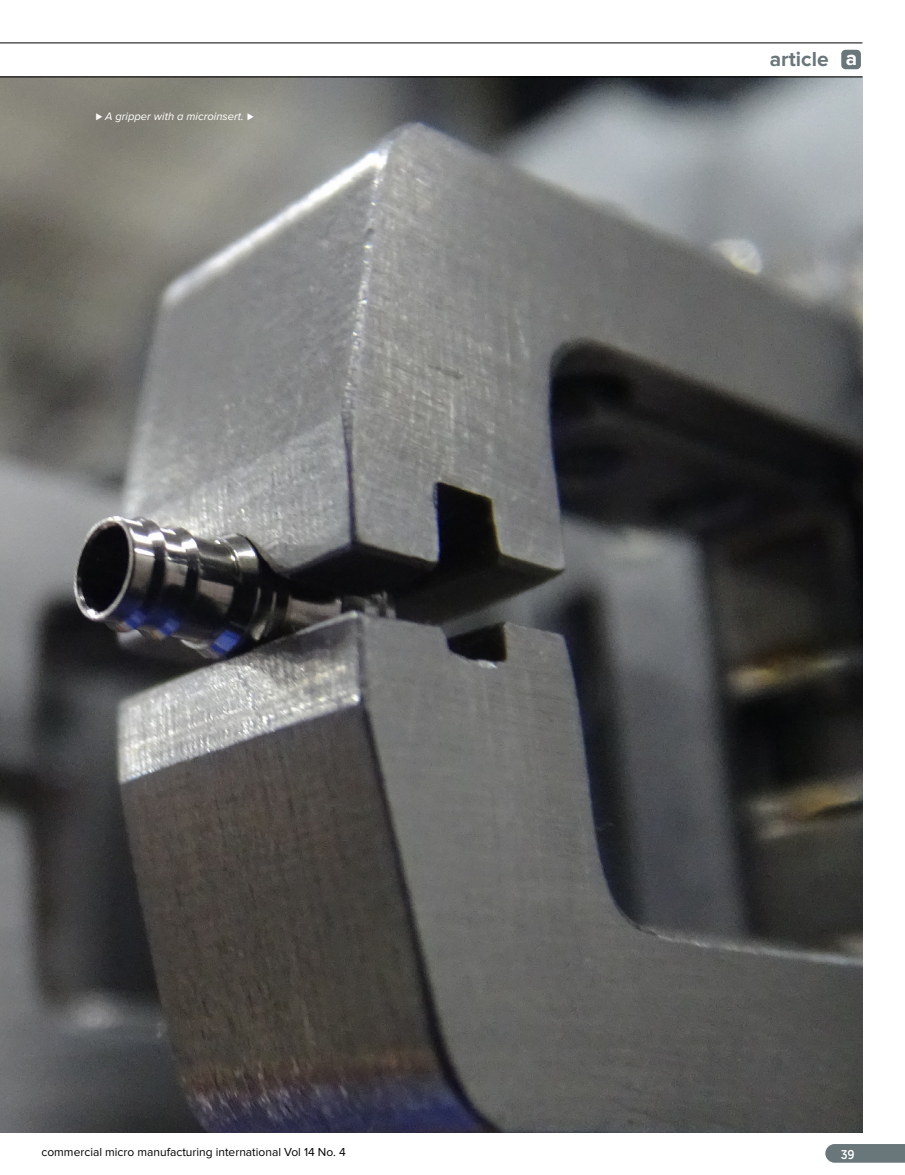
<style>
.page{position:relative;width:905px;height:1175px;background:#fff}
.page>*{position:absolute;margin:0;border:0;box-sizing:border-box;transform-origin:0 0}
.t1{font:700 21px "Proxima Nova";color:#69767a}
.t2{font:12.75px "Geomanist";color:#fff}
.t3{font:12px "Proxima Nova";color:#000}
.t4{font:italic 11.25px "Proxima Nova";color:#fff}
.s1{color:#fff}
</style>
<div class="page">
<svg style="left:825px;top:1144px;width:79px;height:18px"></svg>
<img style="left:0;top:78px;width:862px;height:1054px">
<div style="left:841px;top:50px;width:19px;height:19px;background:#69767a;border-radius:4px"></div>
<hr style="left:0;top:43px;width:862px;height:1px;background:#000">
<hr style="left:0;top:77px;width:862px;height:1px;background:#000">
<p class="t4" style="left:96px;top:108px;width:159px">⊲ A gripper with a microinsert. ⊲</p>
<h1 class="t1" style="left:769px;top:49px;width:89px">article <span class="s1">a</span></h1>
<p class="t3" style="left:41px;top:1144px;width:306px">commercial micro manufacturing international Vol 14 No. 4</p>
<p class="t2" style="left:840px;top:1145px;width:15px">39</p>
</div>
